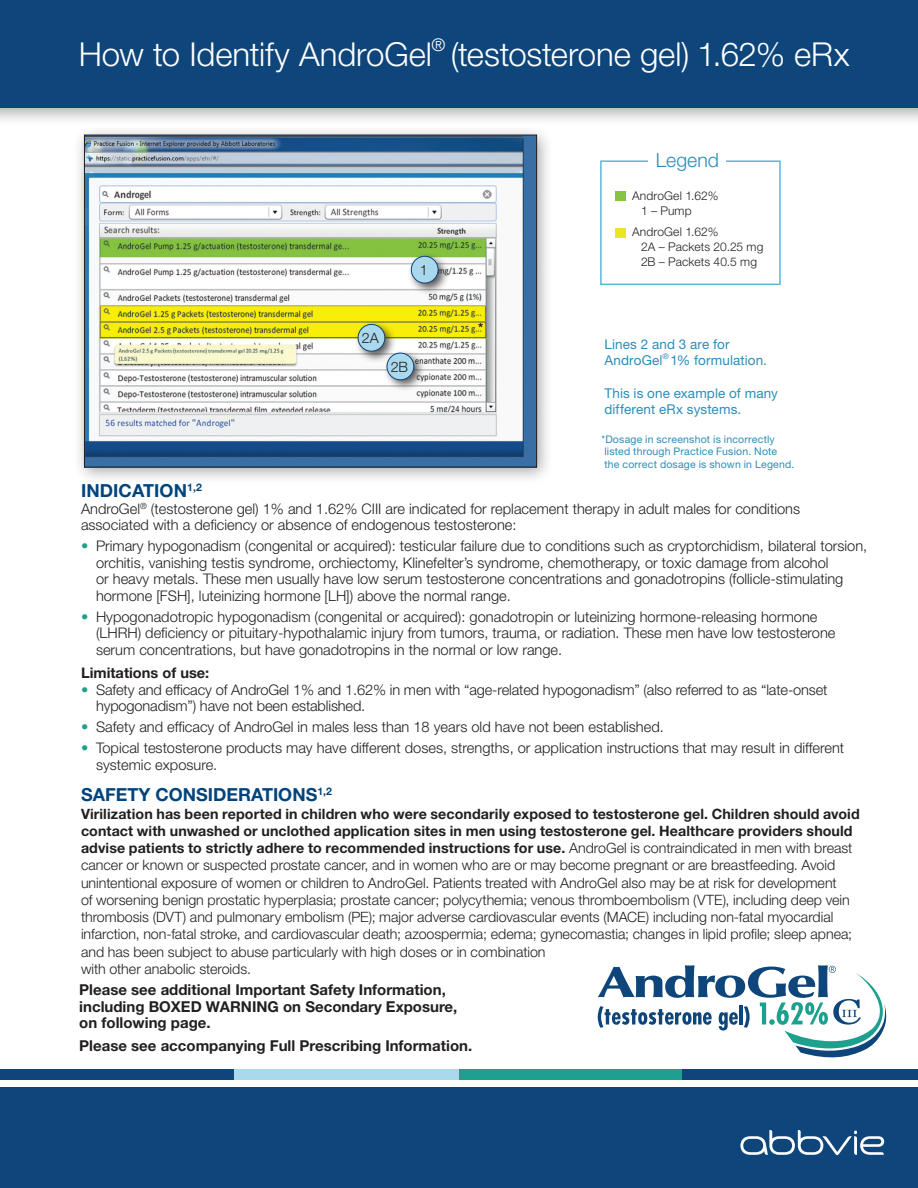
<style>
.page{position:relative;width:918px;height:1188px;background:#fff}
.page>*{position:absolute;margin:0;border:0;box-sizing:border-box;transform-origin:0 0}
.t1{font:300 33px "Helvetica Neue LT Std";letter-spacing:-.005em;color:#fff}
.t2{font:300 19.5px "Helvetica Neue LT Std";color:#2c8dba}
.t3{font:700 18px "Helvetica Neue LT Std";color:#00447b}
.t4{font:700 15px/16.5px "Helvetica Neue LT Std";color:#231f20}
.t5{font:300 14.7px/16.5px "Helvetica Neue LT Std";color:#231f20}
.t6{font:700 14.7px "Helvetica Neue LT Std";color:#231f20}
.t7{font:300 14.25px/17.2px "Helvetica Neue LT Std";color:#231f20}
.t8{font:13.5px/16.2px "Helvetica Neue LT Std";letter-spacing:.01em;color:#2c8dba}
.t9{font:700 12.75px "Helvetica Neue";color:#231f20}
.t10{font:300 12px/15px "Helvetica Neue LT Std";letter-spacing:.01em;color:#231f20}
.t11{font:10.5px/12.6px "Helvetica Neue LT Std";letter-spacing:.02em;color:#2c8dba}
.s1{color:#1da18e}
.s2{font-weight:700}
</style>
<div class="page">
<div style="left:0;top:1087px;width:918px;height:101px;background:#0e457a"></div>
<div style="left:0;top:1069px;width:237px;height:11px;background:#0e457a"></div>
<div style="left:234px;top:1069px;width:225px;height:11px;background:#aad8ec"></div>
<div style="left:459px;top:1069px;width:224px;height:11px;background:#1da18e"></div>
<div style="left:682px;top:1069px;width:236px;height:11px;background:#0e457a"></div>
<div style="left:0;top:0;width:918px;height:127px;background:#231f20;opacity:.4"></div>
<div style="left:0;top:0;width:918px;height:108px;background:#0e457a"></div>
<svg style="left:740px;top:1130px;width:144px;height:25px"></svg>
<div style="left:73px;top:124px;width:481px;height:361px;background:#231f20;opacity:.4"></div>
<img style="left:86px;top:137px;width:449px;height:328px">
<div style="left:84px;top:135px;width:453px;height:332px;border:1px solid #231f20"></div>
<div style="left:407px;top:252px;width:43px;height:43px;background:#231f20;opacity:.75"></div>
<div style="left:411px;top:256px;width:27px;height:27px;background:#aad8ec;border-radius:50%"></div>
<div style="left:411px;top:256px;width:27px;height:27px;border:1px solid #0e457a;border-radius:50%"></div>
<div style="left:354px;top:320px;width:43px;height:44px;background:#231f20;opacity:.75"></div>
<div style="left:358px;top:324px;width:27px;height:27px;background:#aad8ec;border-radius:50%"></div>
<div style="left:358px;top:324px;width:27px;height:28px;border:1px solid #0e457a;border-radius:50%"></div>
<div style="left:383px;top:349px;width:43px;height:43px;background:#231f20;opacity:.75"></div>
<div style="left:387px;top:353px;width:27px;height:27px;background:#aad8ec;border-radius:50%"></div>
<div style="left:387px;top:353px;width:27px;height:27px;border:1px solid #0e457a;border-radius:50%"></div>
<div style="left:600px;top:160px;width:181px;height:125px;border:2px solid #60b4dc"></div>
<div style="left:648px;top:135px;width:78px;height:32px;background:#fff"></div>
<div style="left:615px;top:228px;width:11px;height:9px;background:#e8e620"></div>
<div style="left:615px;top:191px;width:11px;height:9px;background:#87c43f"></div>
<svg style="left:598px;top:965px;width:289px;height:93px"></svg>
<h1 class="t1" style="left:79px;top:34px;width:772px">How to Identify AndroGel<sup>®</sup> (testosterone gel) 1.62% eRx</h1>
<p class="t7" style="left:420px;top:261px;width:9px">1</p>
<p class="t7" style="left:362px;top:329px;width:19px">2A</p>
<p class="t7" style="left:391px;top:358px;width:19px">2B</p>
<p class="t9" style="left:478px;top:320px;width:7px">*</p>
<h2 class="t2" style="left:656px;top:148px;width:65px">Legend</h2>
<p class="t10" style="left:641px;top:188px;width:79px;text-indent:-9px">AndroGel 1.62%<br>1 – Pump</p>
<p class="t10" style="left:641px;top:224px;width:124px;text-indent:-9px">AndroGel 1.62%<br>2A – Packets 20.25 mg<br>2B – Packets 40.5 mg</p>
<p class="t8" style="left:604px;top:336px;width:164px">Lines 2 and 3 are for<br>AndroGel<sup>®</sup> 1% formulation.</p>
<p class="t8" style="left:604px;top:384px;width:175px">This is one example of many different eRx systems.</p>
<p class="t11" style="left:601px;top:432px;width:194px">*Dosage in screenshot is incorrectly listed through Practice Fusion. Note<br>the correct dosage is shown in Legend.</p>
<p class="t3" style="left:81px;top:480px;width:122px">INDICATION<sup>1,2</sup></p>
<p class="t5" style="left:81px;top:500px;width:721px">AndroGel<sup>®</sup> (testosterone gel) 1% and 1.62% CIII are indicated for replacement therapy in adult males for conditions associated with a deficiency or absence of endogenous testosterone:</p>
<p class="t5" style="left:96px;top:538px;width:773px;text-indent:-15px"><span class="s1">•</span> Primary hypogonadism (congenital or acquired): testicular failure due to conditions such as cryptorchidism, bilateral torsion, orchitis, vanishing testis syndrome, orchiectomy, Klinefelter’s syndrome, chemotherapy, or toxic damage from alcohol<br>or heavy metals. These men usually have low serum testosterone concentrations and gonadotropins (follicle-stimulating hormone [FSH], luteinizing hormone [LH]) above the normal range.</p>
<p class="t5" style="left:96px;top:608px;width:741px;text-indent:-15px"><span class="s1">•</span> Hypogonadotropic hypogonadism (congenital or acquired): gonadotropin or luteinizing hormone-releasing hormone (LHRH) deficiency or pituitary-hypothalamic injury from tumors, trauma, or radiation. These men have low testosterone serum concentrations, but have gonadotropins in the normal or low range.</p>
<p class="t6" style="left:81px;top:664px;width:130px">Limitations of use:</p>
<p class="t5" style="left:96px;top:681px;width:733px;text-indent:-15px"><span class="s1">•</span> Safety and efficacy of AndroGel 1% and 1.62% in men with “age-related hypogonadism” (also referred to as “late-onset hypogonadism”) have not been established.</p>
<p class="t5" style="left:81px;top:719px;width:584px"><span class="s1">•</span> Safety and efficacy of AndroGel in males less than 18 years old have not been established.</p>
<p class="t5" style="left:96px;top:740px;width:750px;text-indent:-15px"><span class="s1">•</span> Topical testosterone products may have different doses, strengths, or application instructions that may result in different systemic exposure.</p>
<p class="t3" style="left:81px;top:784px;width:253px">SAFETY CONSIDERATIONS<sup>1,2</sup></p>
<p class="t7" style="left:81px;top:805px;width:780px"><span class="s2">Virilization has been reported in children who were secondarily exposed to testosterone gel. Children should avoid contact with unwashed or unclothed application sites in men using testosterone gel. Healthcare providers should advise patients to strictly adhere to recommended instructions for use.</span> AndroGel is contraindicated in men with breast cancer or known or suspected prostate cancer, and in women who are or may become pregnant or are breastfeeding. Avoid unintentional exposure of women or children to AndroGel. Patients treated with AndroGel also may be at risk for development<br>of worsening benign prostatic hyperplasia; prostate cancer; polycythemia; venous thromboembolism (VTE), including deep vein thrombosis (DVT) and pulmonary embolism (PE); major adverse cardiovascular events (MACE) including non-fatal myocardial infarction, non-fatal stroke, and cardiovascular death; azoospermia; edema; gynecomastia; changes in lipid profile; sleep apnea; and has been subject to abuse particularly with high doses or in combination<br>with other anabolic steroids.</p>
<p class="t4" style="left:79px;top:981px;width:380px">Please see additional Important Safety Information, including BOXED WARNING on Secondary Exposure, on following page.</p>
<p class="t4" style="left:79px;top:1037px;width:394px">Please see accompanying Full Prescribing Information.</p>
</div>
